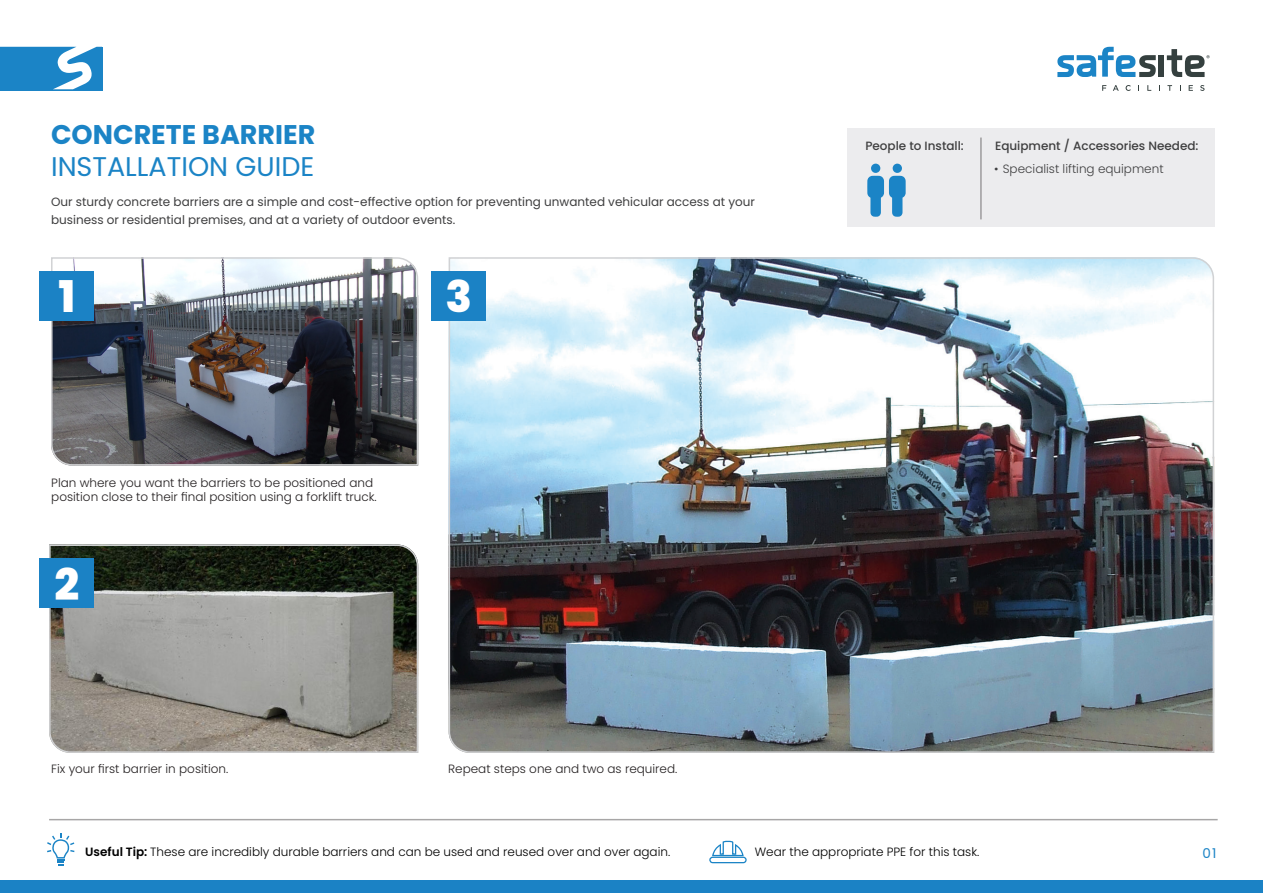
<style>
.page{position:relative;width:1263px;height:893px;background:#fff}
.page>*{position:absolute;margin:0;border:0;box-sizing:border-box;transform-origin:0 0}
.t1{font:800 43.65px "Poppins";color:#fff}
.t2{font:27px "Poppins";color:#1b84c6}
.t3{font:700 27px "Poppins";color:#1b84c6}
.t4{font:13.5px "Poppins";color:#1b84c6}
.t5{font:12px/18px "Poppins";color:#3e3e3f}
.t6{font:300 12px/14.4px "Poppins";color:#231f20}
.t7{font:300 12px "Poppins";color:#000001}
.t8{font:500 12px "Poppins";color:#3e3e3f}
.t9{font:300 12px "Poppins";color:#3e3e3f}
.s1{font-weight:600}
</style>
<div class="page">
<svg style="left:0;top:89px;width:102px;height:1px"></svg>
<svg style="left:0;top:47px;width:102px;height:42px"></svg>
<div style="left:1158px;top:55px;width:6px;height:21px;background:#35403f"></div>
<svg style="left:1057px;top:47px;width:99px;height:30px"></svg>
<svg style="left:1102px;top:85px;width:4px;height:6px"></svg>
<svg style="left:1113px;top:85px;width:6px;height:6px"></svg>
<svg style="left:1125px;top:85px;width:6px;height:6px"></svg>
<svg style="left:1147px;top:85px;width:4px;height:6px"></svg>
<svg style="left:1167px;top:85px;width:5px;height:6px"></svg>
<svg style="left:1189px;top:85px;width:4px;height:6px"></svg>
<svg style="left:1200px;top:85px;width:4px;height:6px"></svg>
<svg style="left:1167px;top:49px;width:42px;height:28px"></svg>
<hr style="left:49px;top:819px;width:1169px;height:1px;background:#231f20">
<div style="left:0;top:881px;width:1263px;height:12px;background:#1b82c5"></div>
<svg style="left:47px;top:834px;width:27px;height:31px"></svg>
<svg style="left:49px;top:544px;width:370px;height:209px;background:#7f7f78"></svg>
<img style="left:51px;top:257px;width:368px;height:209px">
<img style="left:448px;top:257px;width:767px;height:496px">
<div style="left:40px;top:271px;width:54px;height:50px;background:#1b82c5"></div>
<div style="left:432px;top:271px;width:54px;height:50px;background:#1b82c5"></div>
<div style="left:40px;top:558px;width:54px;height:50px;background:#1b82c5"></div>
<div style="left:847px;top:129px;width:367px;height:98px;background:#ececee"></div>
<hr style="left:980px;top:138px;width:2px;height:81px;background:#231f20">
<svg style="left:867px;top:164px;width:39px;height:53px"></svg>
<svg style="left:709px;top:840px;width:38px;height:24px"></svg>
<p class="t3" style="left:51px;top:119px;width:266px">CONCRETE BARRIER</p>
<p class="t2" style="left:51px;top:151px;width:265px">INSTALLATION GUIDE</p>
<p class="t5" style="left:51px;top:193px;width:705px">Our sturdy concrete barriers are a simple and cost-effective option for preventing unwanted vehicular access at your business or residential premises, and at a variety of outdoor events.</p>
<p class="t1" style="left:58px;top:272px;width:18px">1</p>
<p class="t1" style="left:445px;top:272px;width:28px">3</p>
<p class="t6" style="left:51px;top:475px;width:327px">Plan where you want the barriers to be positioned and position close to their final position using a forklift truck.</p>
<p class="t1" style="left:54px;top:559px;width:26px">2</p>
<p class="t6" style="left:51px;top:762px;width:179px">Fix your first barrier in position.</p>
<p class="t6" style="left:448px;top:762px;width:231px">Repeat steps one and two as required.</p>
<p class="t8" style="left:865px;top:139px;width:100px">People to Install:</p>
<p class="t8" style="left:995px;top:139px;width:205px">Equipment / Accessories Needed:</p>
<p class="t9" style="left:994px;top:162px;width:171px">• Specialist lifting equipment</p>
<p class="t7" style="left:85px;top:845px;width:586px"><span class="s1">Useful Tip:</span> These are incredibly durable barriers and can be used and reused over and over again.</p>
<p class="t4" style="left:1202px;top:845px;width:16px">01</p>
<p class="t7" style="left:755px;top:845px;width:226px">Wear the appropriate PPE for this task.</p>
</div>
